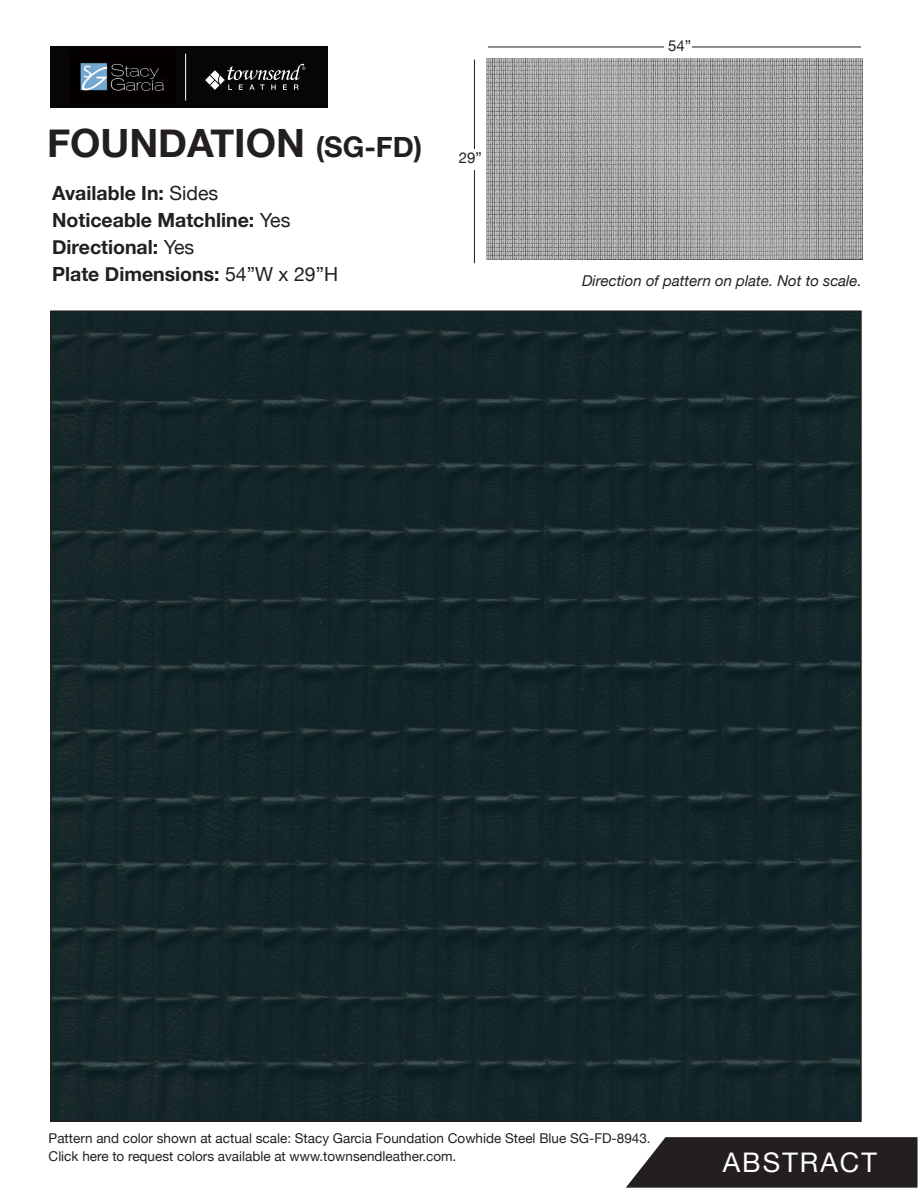
<style>
.page{position:relative;width:918px;height:1188px;background:#fff}
.page>*{position:absolute;margin:0;border:0;box-sizing:border-box;transform-origin:0 0}
.t1{font:700 39px "Helvetica Neue";color:#231f20}
.t2{font:700 28.5px "Helvetica Neue";color:#231f20}
.t3{font:27px "Helvetica Neue";letter-spacing:.075em;color:#fff}
.t4{font:700 19.5px/27px "Helvetica Neue";color:#231f20}
.t5{font:italic 15px "Helvetica Neue";color:#231f20}
.t6{font:15px "Helvetica Neue";color:#231f20}
.t7{font:13.5px/18px "Helvetica Neue";color:#231f20}
.s1{font-weight:400}
</style>
<div class="page">
<img style="left:53px;top:313px;width:806px;height:806px">
<svg style="left:626px;top:1137px;width:292px;height:51px;background:#343031"></svg>
<hr style="left:488px;top:47px;width:373px;height:1px;background:#231f20">
<div style="left:664px;top:38px;width:28px;height:14px;background:#fff"></div>
<hr style="left:474px;top:60px;width:1px;height:203px;background:#231f20">
<div style="left:470px;top:149px;width:19px;height:20px;background:#fff"></div>
<img style="left:486px;top:58px;width:376px;height:202px">
<div style="left:50px;top:46px;width:277px;height:62px;background:#060606"></div>
<hr style="left:185px;top:54px;width:1px;height:47px;background:#fff">
<img style="left:80px;top:63px;width:85px;height:28px">
<svg style="left:205px;top:64px;width:100px;height:26px"></svg>
<h1 class="t1" style="left:47px;top:113px;width:259px">FOUNDATION</h1>
<h2 class="t2" style="left:316px;top:125px;width:108px">(SG-FD)</h2>
<h3 class="t4" style="left:52px;top:180px;width:287px">Available In: <span class="s1">Sides<br></span>Noticeable Matchline: <span class="s1">Yes<br></span>Directional: <span class="s1">Yes<br></span>Plate Dimensions: <span class="s1">54”W x 29”H</span></h3>
<p class="t6" style="left:459px;top:147px;width:25px">29”</p>
<p class="t6" style="left:668px;top:35px;width:25px">54”</p>
<p class="t5" style="left:582px;top:270px;width:281px">Direction of pattern on plate. Not to scale.</p>
<p class="t7" style="left:49px;top:1130px;width:604px">Pattern and color shown at actual scale: Stacy Garcia Foundation Cowhide Steel Blue SG-FD-8943.<br>Click here to request colors available at www.townsendleather.com.</p>
<h3 class="t3" style="left:723px;top:1143px;width:156px">ABSTRACT</h3>
</div>
